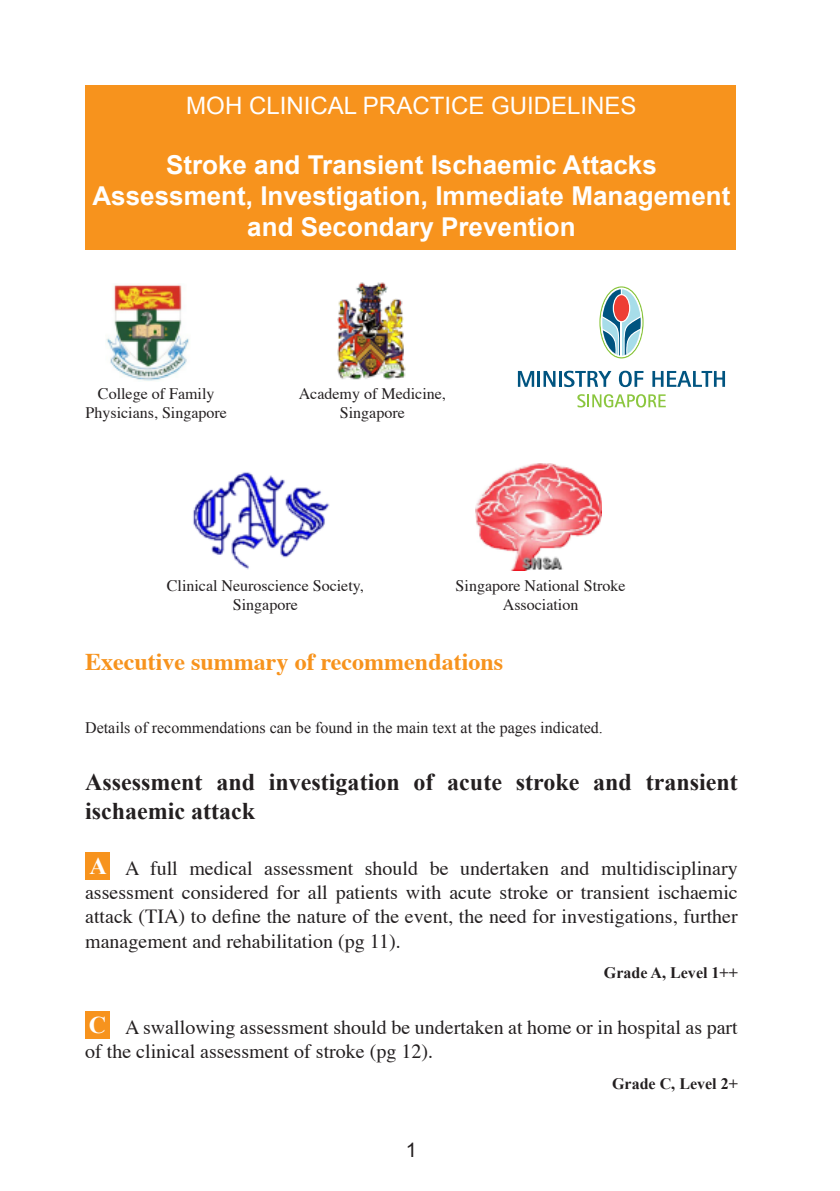
<style>
.page{position:relative;width:840px;height:1191px;background:#fff}
.page>*{position:absolute;margin:0;border:0;box-sizing:border-box;transform-origin:0 0}
.t1{font:700 26px/31.2px "Arial";color:#fff;text-align:center}
.t2{font:700 24px/28.8px "Times New Roman";color:#231f20}
.t3{font:700 24px "Times";color:#f7931d}
.t4{font:24px "Arial";color:#fff}
.t5{font:20px/24px "Times";color:#231f20;text-align:justify}
.t6{font:16px/19.2px "Times";color:#231f20;text-align:center}
.t7{font:16px "Times New Roman";color:#231f20}
.t8{font:700 16px "Times New Roman";color:#231f20}
.s1{font-family:"Times New Roman";font-weight:700;font-size:24px;color:#fff}
</style>
<div class="page">
<div style="left:85px;top:852px;width:25px;height:27px;background:#f7931d"></div>
<div style="left:85px;top:1010px;width:25px;height:28px;background:#f7931d"></div>
<div style="left:85px;top:85px;width:650px;height:164px;background:#f7931d"></div>
<img style="left:337px;top:282px;width:69px;height:98px">
<img style="left:106px;top:284px;width:83px;height:97px">
<svg style="left:599px;top:286px;width:44px;height:72px"></svg>
<svg style="left:517px;top:371px;width:17px;height:16px"></svg>
<hr style="left:537px;top:371px;width:3px;height:16px;background:#005480">
<svg style="left:543px;top:371px;width:12px;height:16px"></svg>
<hr style="left:558px;top:371px;width:3px;height:16px;background:#005480">
<svg style="left:564px;top:371px;width:47px;height:16px"></svg>
<svg style="left:618px;top:371px;width:25px;height:16px"></svg>
<svg style="left:652px;top:371px;width:72px;height:16px"></svg>
<svg style="left:577px;top:394px;width:88px;height:13px"></svg>
<img style="left:193px;top:472px;width:137px;height:98px">
<img style="left:475px;top:463px;width:126px;height:108px">
<p class="t4" style="left:186px;top:92px;width:451px">MOH CLINICAL PRACTICE GUIDELINES</p>
<h1 class="t1" style="left:92px;top:149px;width:639px">Stroke and Transient Ischaemic Attacks<br>Assessment, Investigation, Immediate Management and Secondary Prevention</h1>
<p class="t6" style="left:85px;top:382px;width:143px">College of Family<br>Physicians, Singapore</p>
<p class="t6" style="left:298px;top:382px;width:149px">Academy of Medicine,<br>Singapore</p>
<p class="t6" style="left:167px;top:574px;width:198px">Clinical Neuroscience Society,<br>Singapore</p>
<p class="t6" style="left:455px;top:574px;width:171px">Singapore National Stroke<br>Association</p>
<p class="t3" style="left:85px;top:639px;width:419px">Executive summary of recommendations</p>
<p class="t7" style="left:85px;top:718px;width:519px">Details of recommendations can be found in the main text at the pages indicated.</p>
<p class="t2" style="left:85px;top:767px;width:653px">Assessment and investigation of acute stroke and transient ischaemic attack</p>
<p class="t5" style="left:85px;top:855px;width:654px"><span class="s1">A</span> A full medical assessment should be undertaken and multidisciplinary assessment considered for all patients with acute stroke or transient ischaemic attack (TIA) to define the nature of the event, the need for investigations, further management and rehabilitation (pg 11).</p>
<p class="t8" style="left:603px;top:963px;width:135px">Grade A, Level 1++</p>
<p class="t5" style="left:85px;top:1014px;width:653px"><span class="s1">C</span> A swallowing assessment should be undertaken at home or in hospital as part of the clinical assessment of stroke (pg 12).</p>
<p class="t8" style="left:611px;top:1074px;width:127px">Grade C, Level 2+</p>
</div>
